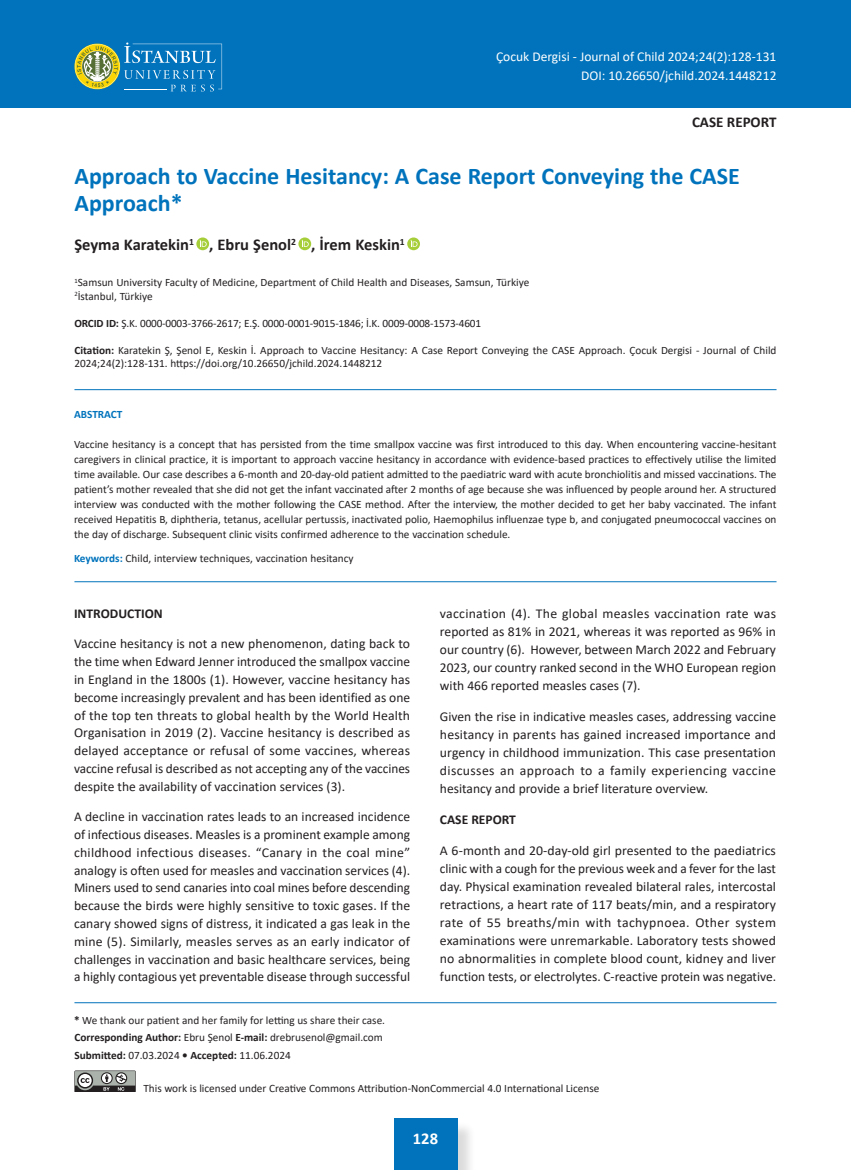
<style>
.page{position:relative;width:851px;height:1170px;background:#fff}
.page>*{position:absolute;margin:0;border:0;box-sizing:border-box;transform-origin:0 0}
.Baslik_1{font:700 24px/27px "Calibri";color:#0073bc}
.Yazarlar{font:700 16.5px "Calibri";color:#231f20}
.t1{font:700 16.5px "Calibri";color:#fff}
.t2{font:700 15px "Calibri";color:#231f20}
.Ana_metin{font:13.5px/17.7px "Calibri";color:#231f20;text-align:justify}
.t3{font:13.5px "Calibri";color:#fff}
.Baslık{font:700 13.5px "Calibri";color:#231f20}
.Ana_metin-2{font:700 13.5px "Calibri";color:#231f20}
.Abstract{font:11.25px/15px "Calibri";color:#231f20;text-align:justify}
.Keyword{font:11.25px "Calibri";color:#231f20}
.t4{font:700 11.25px "Calibri";color:#231f20}
.Abstract-2{font:700 11.25px "Calibri";color:#0073bc}
.s1{font-weight:700}
.s2{font-weight:700;color:#0073bc}
.s3{font-weight:400}
</style>
<div class="page">
<div style="left:396px;top:1121px;width:80px;height:48px;background:#231f20;opacity:.16"></div>
<div style="left:393px;top:1118px;width:64px;height:51px;background:#0073bc"></div>
<div style="left:0;top:0;width:850px;height:107px;background:#0073bc"></div>
<svg style="left:196px;top:237px;width:13px;height:13px"></svg>
<svg style="left:200px;top:240px;width:7px;height:7px"></svg>
<svg style="left:298px;top:237px;width:13px;height:13px"></svg>
<svg style="left:302px;top:240px;width:7px;height:7px"></svg>
<svg style="left:407px;top:237px;width:13px;height:13px"></svg>
<svg style="left:410px;top:240px;width:7px;height:7px"></svg>
<hr style="left:74px;top:1002px;width:702px;height:1px;background:#0073bc">
<hr style="left:74px;top:581px;width:702px;height:1px;background:#0073bc">
<hr style="left:74px;top:389px;width:702px;height:1px;background:#0073bc">
<svg style="left:74px;top:1070px;width:62px;height:21px"></svg>
<svg style="left:74px;top:43px;width:148px;height:49px"></svg>
<p class="t3" style="left:496px;top:47px;width:282px">Çocuk Dergisi - Journal of Child 2024;24(2):128-131</p>
<p class="t3" style="left:581px;top:66px;width:197px">DOI: 10.26650/jchild.2024.1448212</p>
<p class="t2" style="left:692px;top:111px;width:86px">CASE REPORT</p>
<p class="Baslik_1" style="left:74px;top:162px;width:666px">Approach to Vaccine Hesitancy: A Case Report Conveying the CASE<br>Approach*</p>
<p class="Yazarlar" style="left:74px;top:233px;width:332px">Şeyma Karatekin<sup>1</sup> , Ebru Şenol<sup>2</sup> , İrem Keskin<sup>1</sup></p>
<p class="Abstract" style="left:74px;top:275px;width:456px"><sup>1</sup>Samsun University Faculty of Medicine, Department of Child Health and Diseases, Samsun, Türkiye</p>
<p class="Abstract" style="left:74px;top:288px;width:80px"><sup>2</sup>İstanbul, Türkiye</p>
<p class="Abstract" style="left:74px;top:315px;width:408px"><span class="s1">ORCID ID:</span> Ş.K. 0000-0003-3766-2617; E.Ş. 0000-0001-9015-1846; İ.K. 0009-0008-1573-4601</p>
<p class="Abstract" style="left:74px;top:343px;width:703px;line-height:13.5px"><span class="s1">Citation:</span> Karatekin Ş, Şenol E, Keskin İ. Approach to Vaccine Hesitancy: A Case Report Conveying the CASE Approach. Çocuk Dergisi - Journal of Child<br>2024;24(2):128-131. https://doi.org/10.26650/jchild.2024.1448212</p>
<p class="Abstract-2" style="left:74px;top:406px;width:50px">ABSTRACT</p>
<p class="Abstract" style="left:74px;top:436px;width:704px">Vaccine hesitancy is a concept that has persisted from the time smallpox vaccine was first introduced to this day. When encountering vaccine-hesitant caregivers in clinical practice, it is important to approach vaccine hesitancy in accordance with evidence-based practices to effectively utilise the limited time available. Our case describes a 6-month and 20-day-old patient admitted to the paediatric ward with acute bronchiolitis and missed vaccinations. The patient’s mother revealed that she did not get the infant vaccinated after 2 months of age because she was influenced by people around her. A structured interview was conducted with the mother following the CASE method. After the interview, the mother decided to get her baby vaccinated. The infant received Hepatitis B, diphtheria, tetanus, acellular pertussis, inactivated polio, Haemophilus influenzae type b, and conjugated pneumococcal vaccines on the day of discharge. Subsequent clinic visits confirmed adherence to the vaccination schedule.</p>
<p class="Keyword" style="left:74px;top:550px;width:281px"><span class="s2">Keywords:</span> Child, interview techniques, vaccination hesitancy</p>
<p class="Baslık" style="left:74px;top:604px;width:90px">INTRODUCTION</p>
<p class="Ana_metin" style="left:74px;top:634px;width:337px">Vaccine hesitancy is not a new phenomenon, dating back to the time when Edward Jenner introduced the smallpox vaccine in England in the 1800s (1). However, vaccine hesitancy has become increasingly prevalent and has been identified as one of the top ten threats to global health by the World Health Organisation in 2019 (2). Vaccine hesitancy is described as delayed acceptance or refusal of some vaccines, whereas vaccine refusal is described as not accepting any of the vaccines despite the availability of vaccination services (3).</p>
<p class="Ana_metin" style="left:74px;top:807px;width:337px">A decline in vaccination rates leads to an increased incidence of infectious diseases. Measles is a prominent example among childhood infectious diseases. “Canary in the coal mine” analogy is often used for measles and vaccination services (4).<br>Miners used to send canaries into coal mines before descending because the birds were highly sensitive to toxic gases. If the canary showed signs of distress, it indicated a gas leak in the mine (5). Similarly, measles serves as an early indicator of challenges in vaccination and basic healthcare services, being a highly contagious yet preventable disease through successful</p>
<p class="Ana_metin" style="left:440px;top:604px;width:337px">vaccination (4). The global measles vaccination rate was reported as 81% in 2021, whereas it was reported as 96% in our country (6). However, between March 2022 and February 2023, our country ranked second in the WHO European region with 466 reported measles cases (7).</p>
<p class="Ana_metin" style="left:440px;top:707px;width:337px">Given the rise in indicative measles cases, addressing vaccine hesitancy in parents has gained increased importance and urgency in childhood immunization. This case presentation discusses an approach to a family experiencing vaccine hesitancy and provide a brief literature overview.</p>
<p class="Ana_metin-2" style="left:440px;top:810px;width:77px">CASE REPORT</p>
<p class="Ana_metin" style="left:440px;top:841px;width:337px">A 6-month and 20-day-old girl presented to the paediatrics clinic with a cough for the previous week and a fever for the last day. Physical examination revealed bilateral rales, intercostal retractions, a heart rate of 117 beats/min, and a respiratory rate of 55 breaths/min with tachypnoea. Other system examinations were unremarkable. Laboratory tests showed no abnormalities in complete blood count, kidney and liver function tests, or electrolytes. C-reactive protein was negative.</p>
<p class="Abstract" style="left:74px;top:1012px;width:312px"><span class="s1">*</span> We thank our patient and her family for letting us share their case.</p>
<p class="Abstract" style="left:74px;top:1029px;width:310px"><span class="s1">Corresponding Author:</span> Ebru Şenol <span class="s1">E-mail:</span> drebrusenol@gmail.com</p>
<p class="t4" style="left:74px;top:1047px;width:218px">Submitted: <span class="s3">07.03.2024</span> • Accepted: <span class="s3">11.06.2024</span></p>
<p class="Abstract" style="left:143px;top:1080px;width:457px">This work is licensed under Creative Commons Attribution-NonCommercial 4.0 International License</p>
<p class="t1" style="left:413px;top:1126px;width:27px">128</p>
</div>
